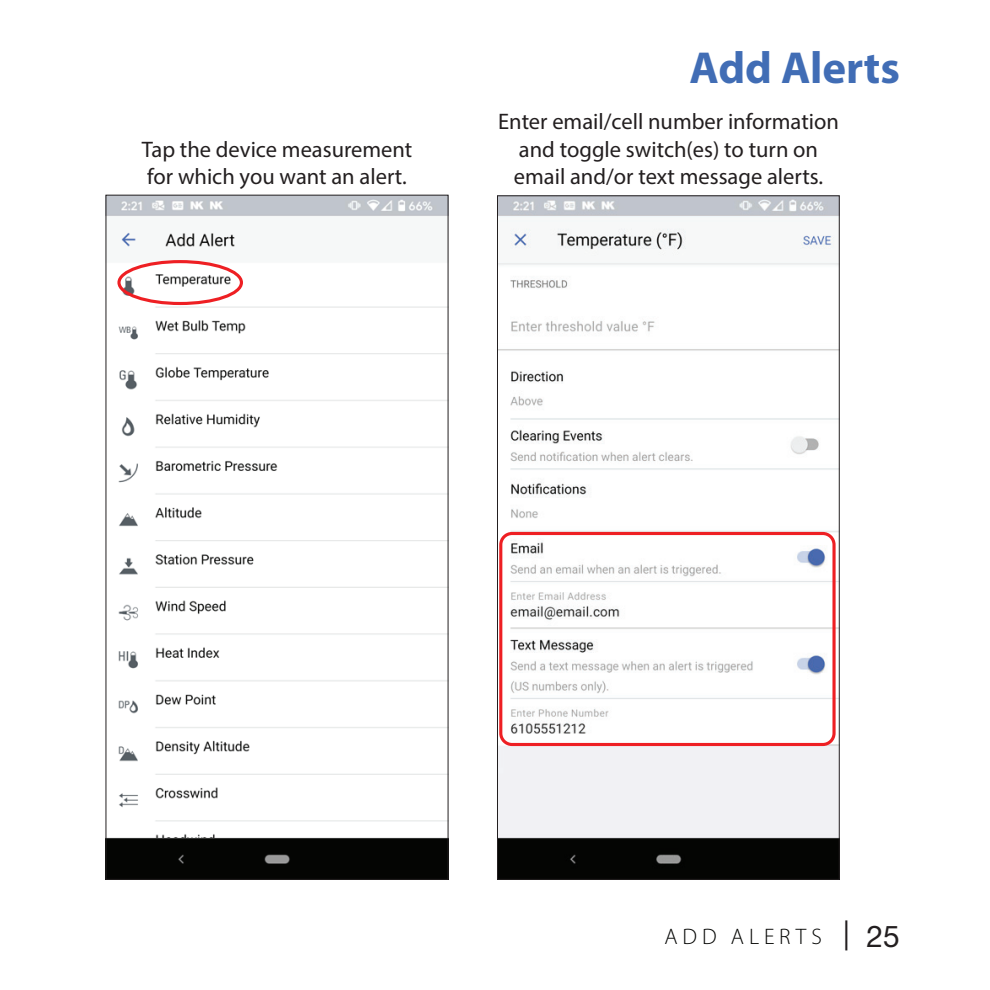
<style>
.page{position:relative;width:990px;height:990px;background:#fff}
.page>*{position:absolute;margin:0;border:0;box-sizing:border-box;transform-origin:0 0}
.t1{font:700 45px "Myriad Pro";color:#416db5}
.t2{font:22.5px/27.5px "Myriad Pro";color:#231f20}
.t3{font:300 22.5px "Myriad Pro";letter-spacing:.225em;color:#040503}
.s1{font-family:"Helvetica Neue LT Std";font-weight:400;font-size:30px;color:#231f20}
</style>
<div class="page">
<img style="left:499px;top:197px;width:339px;height:681px">
<img style="left:108px;top:197px;width:338px;height:681px">
<div style="left:117px;top:260px;width:126px;height:45px;border:3px solid #ee1f23;border-radius:50%"></div>
<div style="left:499px;top:532px;width:337px;height:214px;border:3px solid #ee1f23;border-radius:11px"></div>
<p class="t2" style="left:142px;top:135px;width:272px">Tap the device measurement for which you want an alert.</p>
<h1 class="t1" style="left:689px;top:39px;width:212px">Add Alerts</h1>
<p class="t2" style="left:498px;top:108px;width:342px;text-align:center">Enter email/cell number information and toggle switch(es) to turn on email and/or text message alerts.</p>
<p class="t3" style="left:664px;top:923px;width:18px">ADD</p>
<p class="t3" style="left:731px;top:923px;width:171px">ALERTS <span class="s1">| 25</span></p>
</div>
